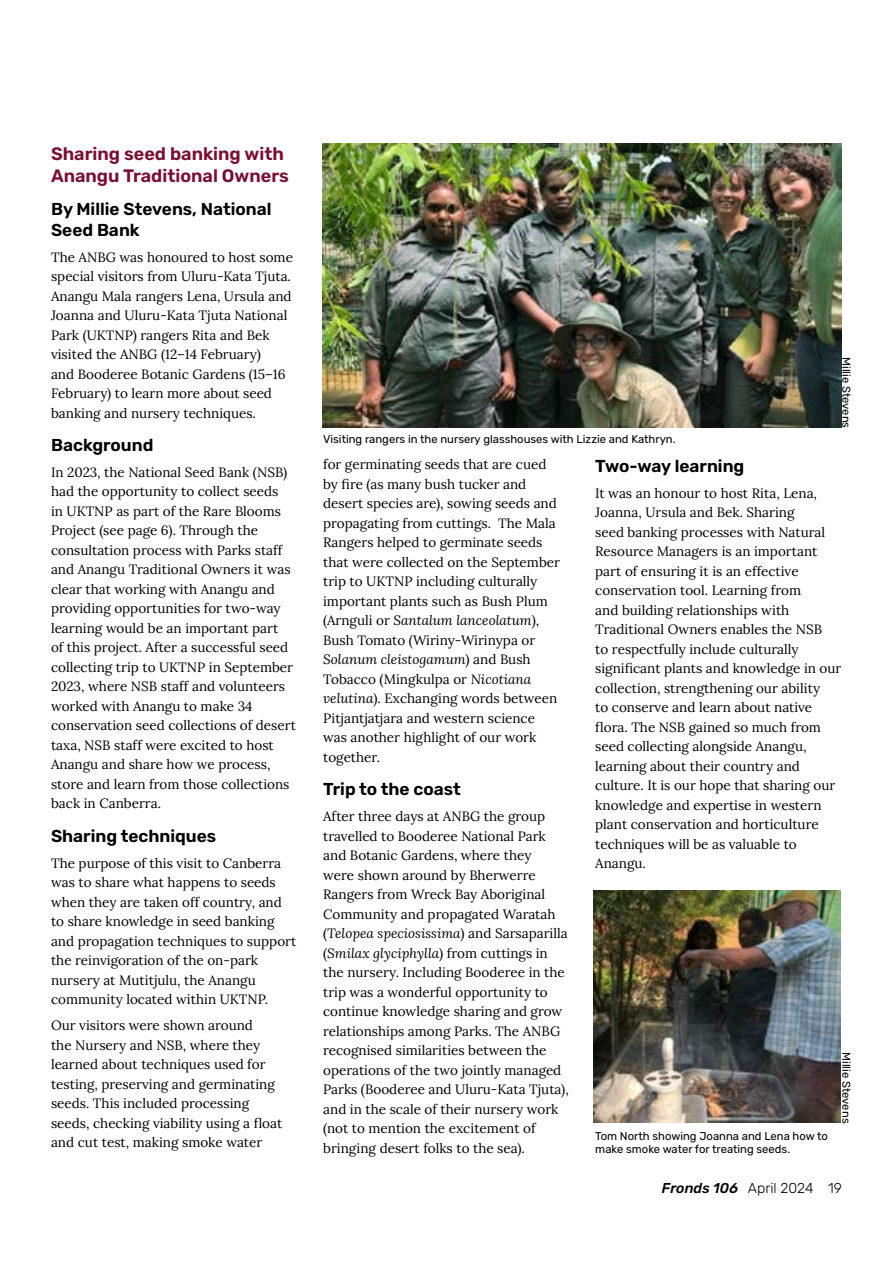
<style>
.page{position:relative;width:893px;height:1263px;background:#fff}
.page>*{position:absolute;margin:0;border:0;box-sizing:border-box;transform-origin:0 0}
.t1{font:600 18px/21.6px "Rubik";color:#7a0e31}
.t2{font:600 17.25px/20.7px "Rubik";color:#000}
.t3{font:300 14.25px "Rubik";color:#000}
.t4{font:13.5px/19.5px "Lora";color:#000}
.t5{font:11.25px/13.5px "Rubik";color:#000}
.s1{font-style:italic}
.s2{font-weight:500;font-style:italic}
</style>
<div class="page">
<img style="left:323px;top:143px;width:519px;height:284px">
<img style="left:594px;top:890px;width:246px;height:233px">
<h1 class="t1" style="left:51px;top:143px;width:239px">Sharing seed banking with<br>Anangu Traditional Owners</h1>
<p class="t2" style="left:51px;top:199px;width:222px">By Millie Stevens, National<br>Seed Bank</p>
<p class="t4" style="left:51px;top:246px;width:243px">The ANBG was honoured to host some special visitors from Uluru-Kata Tjuta.<br>Anangu Mala rangers Lena, Ursula and Joanna and Uluru-Kata Tjuta National Park (UKTNP) rangers Rita and Bek visited the ANBG (12–14 February)<br>and Booderee Botanic Gardens (15–16<br>February) to learn more about seed banking and nursery techniques.</p>
<p class="t2" style="left:51px;top:435px;width:104px">Background</p>
<p class="t4" style="left:51px;top:461px;width:246px">In 2023, the National Seed Bank (NSB) had the opportunity to collect seeds<br>in UKTNP as part of the Rare Blooms Project (see page 6). Through the consultation process with Parks staff and Anangu Traditional Owners it was clear that working with Anangu and providing opportunities for two-way learning would be an important part<br>of this project. After a successful seed collecting trip to UKTNP in September 2023, where NSB staff and volunteers worked with Anangu to make 34 conservation seed collections of desert taxa, NSB staff were excited to host Anangu and share how we process, store and learn from those collections back in Canberra.</p>
<p class="t2" style="left:51px;top:826px;width:167px">Sharing techniques</p>
<p class="t4" style="left:51px;top:852px;width:247px">The purpose of this visit to Canberra was to share what happens to seeds when they are taken off country, and to share knowledge in seed banking and propagation techniques to support the reinvigoration of the on-park nursery at Mutitjulu, the Anangu community located within UKTNP.</p>
<p class="t4" style="left:51px;top:1015px;width:233px">Our visitors were shown around<br>the Nursery and NSB, where they learned about techniques used for testing, preserving and germinating seeds. This included processing seeds, checking viability using a float and cut test, making smoke water</p>
<p class="t5" style="left:323px;top:432px;width:354px">Visiting rangers in the nursery glasshouses with Lizzie and Kathryn.</p>
<p class="t5" style="left:853px;top:357px;width:73px;rotate:90deg">Millie Stevens</p>
<p class="t4" style="left:323px;top:454px;width:238px">for germinating seeds that are cued by fire (as many bush tucker and desert species are), sowing seeds and propagating from cuttings. The Mala Rangers helped to germinate seeds that were collected on the September trip to UKTNP including culturally important plants such as Bush Plum (Arnguli or <span class="s1">Santalum lanceolatum</span>), Bush Tomato (Wiriny-Wirinypa or <span class="s1">Solanum cleistogamum</span>) and Bush Tobacco (Mingkulpa or <span class="s1">Nicotiana velutina</span>). Exchanging words between Pitjantjatjara and western science was another highlight of our work together.</p>
<p class="t2" style="left:323px;top:779px;width:139px">Trip to the coast</p>
<p class="t4" style="left:323px;top:806px;width:247px">After three days at ANBG the group travelled to Booderee National Park and Botanic Gardens, where they<br>were shown around by Bherwerre Rangers from Wreck Bay Aboriginal Community and propagated Waratah (<span class="s1">Telopea speciosissima</span>) and Sarsaparilla (<span class="s1">Smilax glyciphylla</span>) from cuttings in the nursery. Including Booderee in the trip was a wonderful opportunity to continue knowledge sharing and grow relationships among Parks. The ANBG recognised similarities between the operations of the two jointly managed Parks (Booderee and Uluru-Kata Tjuta), and in the scale of their nursery work (not to mention the excitement of bringing desert folks to the sea).</p>
<p class="t2" style="left:595px;top:456px;width:151px">Two-way learning</p>
<p class="t4" style="left:595px;top:482px;width:248px">It was an honour to host Rita, Lena, Joanna, Ursula and Bek. Sharing<br>seed banking processes with Natural Resource Managers is an important part of ensuring it is an effective conservation tool. Learning from<br>and building relationships with Traditional Owners enables the NSB<br>to respectfully include culturally significant plants and knowledge in our collection, strengthening our ability<br>to conserve and learn about native flora. The NSB gained so much from seed collecting alongside Anangu, learning about their country and culture. It is our hope that sharing our knowledge and expertise in western plant conservation and horticulture techniques will be as valuable to Anangu.</p>
<p class="t5" style="left:595px;top:1129px;width:234px">Tom North showing Joanna and Lena how to make smoke water for treating seeds.</p>
<p class="t5" style="left:853px;top:1052px;width:73px;rotate:90deg">Millie Stevens</p>
<p class="t3" style="left:662px;top:1180px;width:182px"><span class="s2">Fronds 106</span> April 2024 19</p>
</div>
